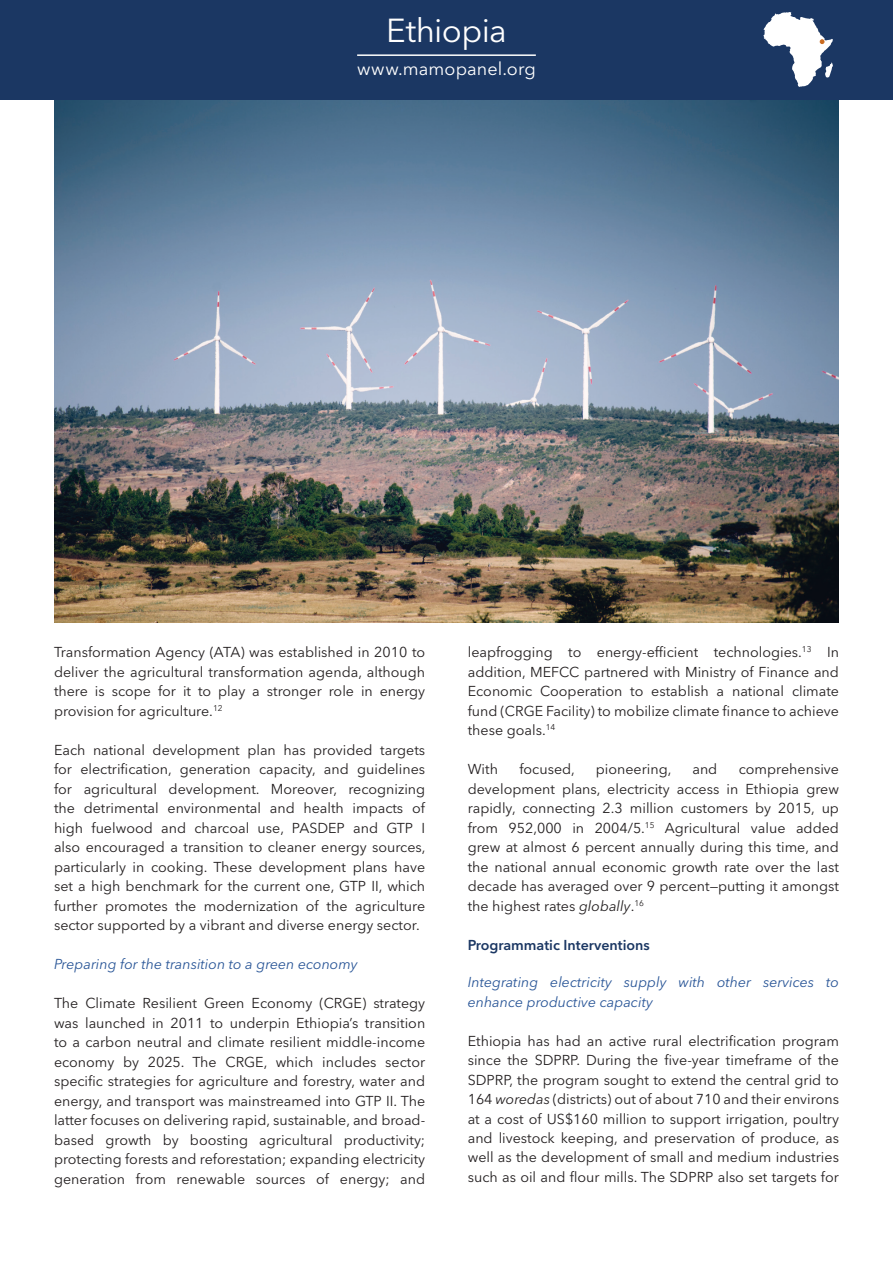
<style>
.page{position:relative;width:893px;height:1263px;background:#fff}
.page>*{position:absolute;margin:0;border:0;box-sizing:border-box;transform-origin:0 0}
.t1{font:33px "Avenir Next LT Pro";letter-spacing:-.02em;color:#fff}
.t2{font:18px "Avenir Next LT Pro";letter-spacing:.005em;color:#fff}
.t3{font:14.25px/19.5px "Avenir Next LT Pro";color:#231f20;text-align:justify}
.t4{font:italic 14.25px/19.5px "Avenir Next LT Pro";color:#295597}
.t5{font:600 14.25px "Avenir Next LT Pro";color:#1b3763}
.s1{font-style:italic}
</style>
<div class="page">
<div style="left:0;top:0;width:893px;height:100px;background:#1b3763"></div>
<hr style="left:357px;top:54px;width:179px;height:2px;background:#fff">
<svg style="left:763px;top:12px;width:70px;height:75px"></svg>
<img style="left:54px;top:100px;width:785px;height:523px">
<h1 class="t1" style="left:386px;top:11px;width:122px">Ethiopia</h1>
<p class="t2" style="left:357px;top:58px;width:180px">www.mamopanel.org</p>
<p class="t3" style="left:54px;top:642px;width:373px">Transformation Agency (ATA) was established in 2010 to deliver the agricultural transformation agenda, although there is scope for it to play a stronger role in energy provision for agriculture.<sup>12</sup></p>
<p class="t3" style="left:54px;top:740px;width:373px">Each national development plan has provided targets for electrification, generation capacity, and guidelines for agricultural development. Moreover, recognizing the detrimental environmental and health impacts of high fuelwood and charcoal use, PASDEP and GTP I also encouraged a transition to cleaner energy sources, particularly in cooking. These development plans have set a high benchmark for the current one, GTP II, which further promotes the modernization of the agriculture sector supported by a vibrant and diverse energy sector.</p>
<p class="t4" style="left:54px;top:954px;width:305px">Preparing for the transition to a green economy</p>
<p class="t3" style="left:54px;top:993px;width:373px">The Climate Resilient Green Economy (CRGE) strategy was launched in 2011 to underpin Ethiopia’s transition to a carbon neutral and climate resilient middle-income economy by 2025. The CRGE, which includes sector specific strategies for agriculture and forestry, water and energy, and transport was mainstreamed into GTP II. The latter focuses on delivering rapid, sustainable, and broad&shy;based growth by boosting agricultural productivity; protecting forests and reforestation; expanding electricity generation from renewable sources of energy; and</p>
<p class="t3" style="left:468px;top:642px;width:373px">leapfrogging to energy-efficient technologies.<sup>13</sup> In addition, MEFCC partnered with Ministry of Finance and Economic Cooperation to establish a national climate fund (CRGE Facility) to mobilize climate finance to achieve these goals.<sup>14</sup></p>
<p class="t3" style="left:468px;top:759px;width:32px">With</p>
<p class="t3" style="left:519px;top:759px;width:57px">focused,</p>
<p class="t3" style="left:596px;top:759px;width:77px">pioneering,</p>
<p class="t3" style="left:692px;top:759px;width:26px">and</p>
<p class="t3" style="left:468px;top:759px;width:373px;text-indent:271px">comprehensive development plans, electricity access in Ethiopia grew rapidly, connecting 2.3 million customers by 2015, up from 952,000 in 2004/5.<sup>15</sup> Agricultural value added grew at almost 6 percent annually during this time, and the national annual economic growth rate over the last decade has averaged over 9 percent—putting it amongst the highest rates <span class="s1">globally</span>.<sup>16</sup></p>
<p class="t5" style="left:468px;top:936px;width:184px">Programmatic Interventions</p>
<p class="t4" style="left:468px;top:972px;width:373px">Integrating electricity supply with other services to enhance productive capacity</p>
<p class="t3" style="left:468px;top:1031px;width:373px">Ethiopia has had an active rural electrification program since the SDPRP. During the five-year timeframe of the SDPRP, the program sought to extend the central grid to 164 <span class="s1">woredas</span> (districts) out of about 710 and their environs at a cost of US$160 million to support irrigation, poultry and livestock keeping, and preservation of produce, as well as the development of small and medium industries such as oil and flour mills. The SDPRP also set targets for</p>
</div>
